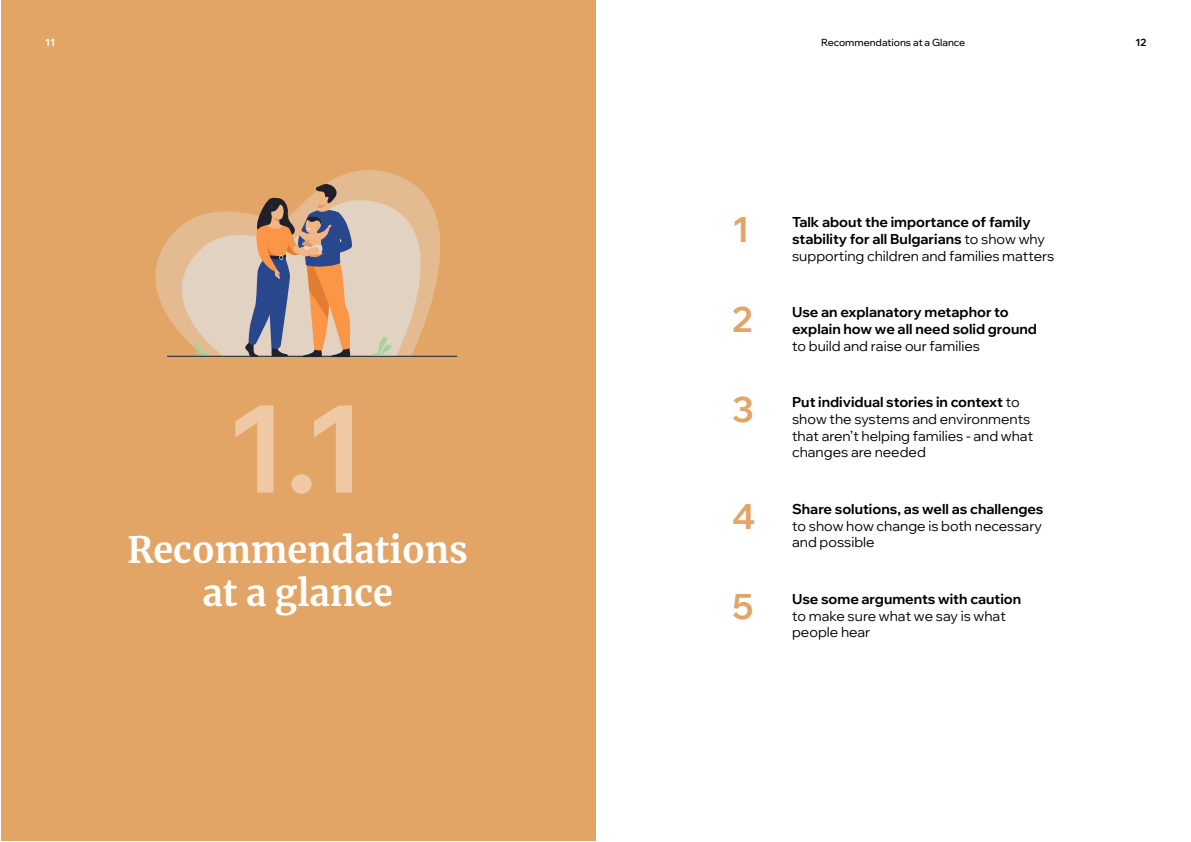
<style>
.page{position:relative;width:1191px;height:842px;background:#fff}
.page>*{position:absolute;margin:0;border:0;box-sizing:border-box;transform-origin:0 0}
.t1{font:700 36px/43.2px "Merriweather";color:#fff;text-align:center}
.t2{font:700 35px "Wix Madefor Display";color:#e2a566}
.t3{font:700 14px/16.8px "Wix Madefor Display";color:#000}
.t4{font:14px/16.8px "Wix Madefor Display";color:#000}
.t5{font:500 10px "Wix Madefor Display";color:#000}
.t6{font:700 10px "Wix Madefor Display";color:#fff}
.t7{font:700 10px "Wix Madefor Display";color:#000}
.s1{font-weight:400}
.s2{font-weight:700}
</style>
<div class="page">
<div style="left:0;top:0;width:595px;height:841px;background:#e2a566"></div>
<svg style="left:235px;top:405px;width:117px;height:89px"></svg>
<svg style="left:155px;top:170px;width:294px;height:186px"></svg>
<svg style="left:173px;top:193px;width:256px;height:163px;background:#e1c6aa"></svg>
<svg style="left:191px;top:341px;width:18px;height:15px"></svg>
<hr style="left:167px;top:356px;width:290px;height:1px;background:#2e364f">
<svg style="left:372px;top:336px;width:21px;height:20px"></svg>
<svg style="left:245px;top:184px;width:108px;height:173px;background:#b19383"></svg>
<p class="t5" style="left:821px;top:35px;width:145px">Recommendations at a Glance</p>
<p class="t6" style="left:45px;top:35px;width:11px">11</p>
<p class="t7" style="left:1135px;top:35px;width:12px">12</p>
<h1 class="t1" style="left:128px;top:527px;width:342px">Recommendations at a glance</h1>
<h2 class="t2" style="left:732px;top:202px;width:19px">1</h2>
<p class="t3" style="left:792px;top:213px;width:264px">Talk about the importance of family stability for all Bulgarians <span class="s1">to show why supporting children and families matters</span></p>
<h2 class="t2" style="left:732px;top:292px;width:22px">2</h2>
<p class="t3" style="left:792px;top:303px;width:246px">Use an explanatory metaphor to explain how we all need solid ground</p>
<p class="t4" style="left:792px;top:336px;width:189px">to build and raise our families</p>
<h2 class="t2" style="left:732px;top:382px;width:23px">3</h2>
<p class="t4" style="left:792px;top:393px;width:242px"><span class="s2">Put individual stories in context</span> to show the systems and environments that aren’t helping families - and what changes are needed</p>
<h2 class="t2" style="left:732px;top:489px;width:25px">4</h2>
<p class="t3" style="left:792px;top:499px;width:253px">Share solutions, as well as challenges</p>
<p class="t4" style="left:792px;top:516px;width:251px">to show how change is both necessary and possible</p>
<h2 class="t2" style="left:732px;top:579px;width:23px">5</h2>
<p class="t3" style="left:792px;top:589px;width:230px">Use some arguments with caution</p>
<p class="t4" style="left:792px;top:606px;width:215px">to make sure what we say is what people hear</p>
</div>
